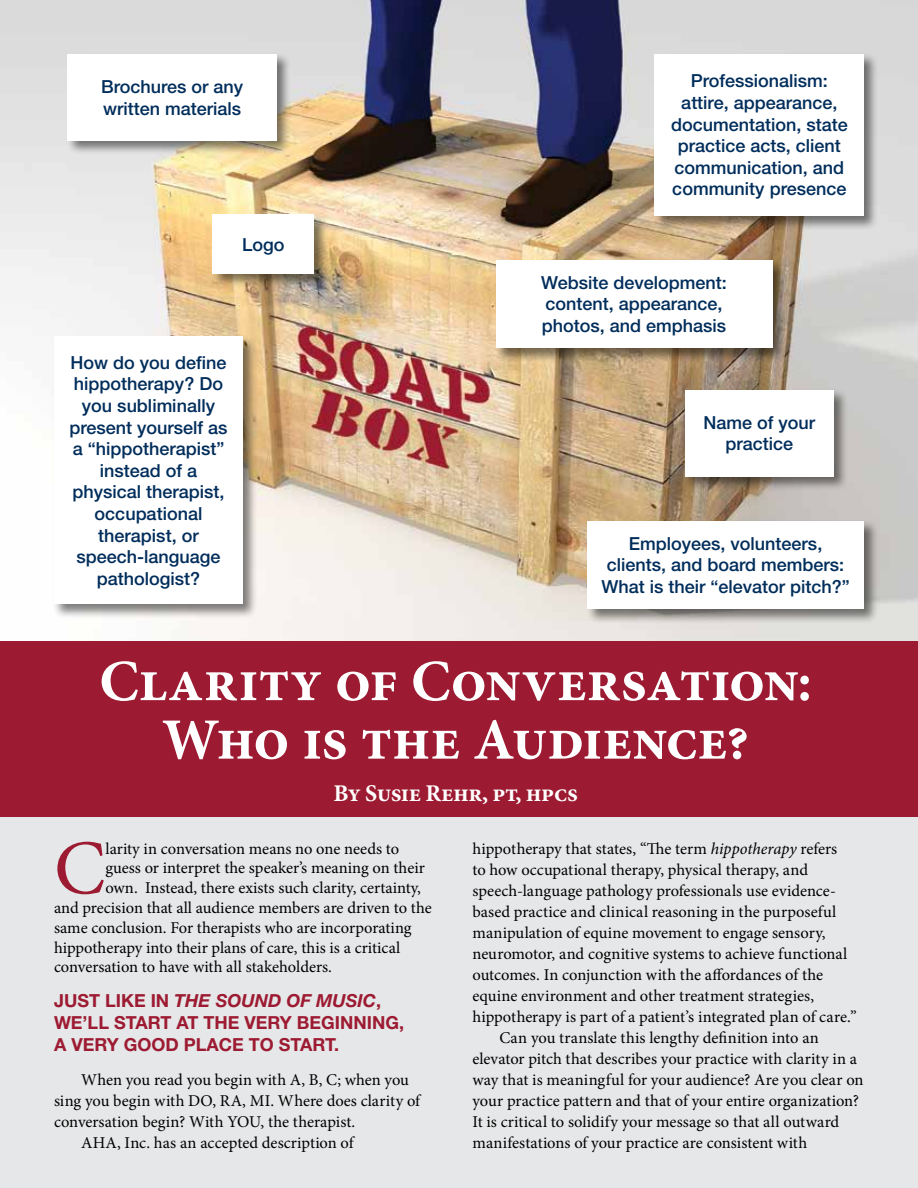
<style>
.page{position:relative;width:918px;height:1188px;background:#fff}
.page>*{position:absolute;margin:0;border:0;box-sizing:border-box;transform-origin:0 0}
.t1{font:77.4px "Minion Pro";color:#9d1b32}
.t2{font:700 58.5px/58.5px "Minion Pro";letter-spacing:-.01em;color:#fff;text-align:center}
.t3{font:700 24px "Minion Pro";letter-spacing:-.02em;color:#fff}
.t4{font:500 18px/21.6px "Helvetica Neue LT Std";color:#002d5b;text-align:center}
.t5{font:700 18px/21.6px "Helvetica Neue LT Std";color:#9d1b32}
.t6{font:16.5px "Minion Pro";letter-spacing:.005em;color:#000}
.s1{font-style:italic}
</style>
<div class="page">
<div style="left:0;top:817px;width:918px;height:371px;background:#e6e7e8"></div>
<img style="left:0;top:0;width:918px;height:642px">
<div style="left:0;top:642px;width:918px;height:175px;background:#9d1b32"></div>
<div style="left:66px;top:52px;width:226px;height:104px;background:#000;opacity:.5"></div>
<div style="left:68px;top:54px;width:209px;height:87px;background:#fff"></div>
<div style="left:684px;top:388px;width:165px;height:104px;background:#000;opacity:.5"></div>
<div style="left:685px;top:390px;width:149px;height:87px;background:#fff"></div>
<div style="left:653px;top:52px;width:226px;height:179px;background:#000;opacity:.5"></div>
<div style="left:655px;top:54px;width:209px;height:162px;background:#fff"></div>
<div style="left:52px;top:335px;width:206px;height:284px;background:#000;opacity:.5"></div>
<div style="left:54px;top:337px;width:189px;height:267px;background:#fff"></div>
<div style="left:494px;top:259px;width:293px;height:104px;background:#000;opacity:.5"></div>
<div style="left:496px;top:260px;width:276px;height:88px;background:#fff"></div>
<div style="left:586px;top:520px;width:293px;height:104px;background:#000;opacity:.5"></div>
<div style="left:587px;top:521px;width:277px;height:88px;background:#fff"></div>
<div style="left:211px;top:213px;width:118px;height:76px;background:#000;opacity:.5"></div>
<div style="left:213px;top:215px;width:101px;height:59px;background:#fff"></div>
<p class="t4" style="left:101px;top:76px;width:144px;text-align:left">Brochures or any written materials</p>
<p class="t4" style="left:242px;top:233px;width:44px">Logo</p>
<p class="t4" style="left:69px;top:351px;width:160px">How do you define hippotherapy? Do you subliminally present yourself as a “hippotherapist” instead of a physical therapist, occupational therapist, or speech-language pathologist?</p>
<p class="t4" style="left:671px;top:70px;width:178px">Professionalism: attire, appearance, documentation, state practice acts, client communication, and community presence</p>
<p class="t4" style="left:541px;top:271px;width:187px;text-align:left">Website development: content, appearance, photos, and emphasis</p>
<p class="t4" style="left:704px;top:411px;width:113px">Name of your practice</p>
<p class="t4" style="left:601px;top:532px;width:250px">Employees, volunteers, clients, and board members:<br>What is their “elevator pitch?”</p>
<h2 class="t2" style="left:99px;top:651px;width:714px">Clarity of Conversation:<br>Who is the Audience?</h2>
<h3 class="t3" style="left:333px;top:776px;width:246px">By Susie Rehr, pt, hpcs</h3>
<h1 class="t1" style="left:54px;top:817px;width:53px">C</h1>
<p class="t6" style="left:105px;top:837px;width:295px">larity in conversation means no one needs to</p>
<p class="t6" style="left:472px;top:837px;width:366px">hippotherapy that states, “The term <span class="s1">hippotherapy</span> refers</p>
<p class="t6" style="left:472px;top:858px;width:337px">to how occupational therapy, physical therapy, and</p>
<p class="t6" style="left:472px;top:879px;width:365px">speech-language pathology professionals use evidence-</p>
<p class="t6" style="left:472px;top:900px;width:365px">based practice and clinical reasoning in the purposeful</p>
<p class="t6" style="left:472px;top:921px;width:355px">manipulation of equine movement to engage sensory,</p>
<p class="t6" style="left:472px;top:942px;width:376px">neuromotor, and cognitive systems to achieve functional</p>
<p class="t6" style="left:472px;top:963px;width:352px">outcomes. In conjunction with the affordances of the</p>
<p class="t6" style="left:472px;top:984px;width:343px">equine environment and other treatment strategies,</p>
<p class="t6" style="left:472px;top:1005px;width:386px">hippotherapy is part of a patient’s integrated plan of care.”</p>
<p class="t6" style="left:499px;top:1026px;width:321px">Can you translate this lengthy definition into an</p>
<p class="t6" style="left:472px;top:1047px;width:386px">elevator pitch that describes your practice with clarity in a</p>
<p class="t6" style="left:472px;top:1068px;width:393px">way that is meaningful for your audience? Are you clear on</p>
<p class="t6" style="left:472px;top:1089px;width:388px">your practice pattern and that of your entire organization?</p>
<p class="t6" style="left:472px;top:1110px;width:368px">It is critical to solidify your message so that all outward</p>
<p class="t6" style="left:472px;top:1131px;width:336px">manifestations of your practice are consistent with</p>
<p class="t6" style="left:105px;top:857px;width:321px">guess or interpret the speaker’s meaning on their</p>
<p class="t6" style="left:105px;top:877px;width:317px">own. Instead, there exists such clarity, certainty,</p>
<p class="t6" style="left:54px;top:897px;width:379px">and precision that all audience members are driven to the</p>
<p class="t6" style="left:54px;top:916px;width:359px">same conclusion. For therapists who are incorporating</p>
<p class="t6" style="left:54px;top:936px;width:348px">hippotherapy into their plans of care, this is a critical</p>
<p class="t6" style="left:54px;top:956px;width:280px">conversation to have with all stakeholders.</p>
<p class="t5" style="left:54px;top:990px;width:352px">JUST LIKE IN <span class="s1">THE SOUND OF MUSIC</span>,<br>WE’LL START AT THE VERY BEGINNING,<br>A VERY GOOD PLACE TO START.</p>
<p class="t6" style="left:81px;top:1069px;width:329px">When you read you begin with A, B, C; when you</p>
<p class="t6" style="left:54px;top:1090px;width:368px">sing you begin with DO, RA, MI. Where does clarity of</p>
<p class="t6" style="left:54px;top:1111px;width:303px">conversation begin? With YOU, the therapist.</p>
<p class="t6" style="left:81px;top:1132px;width:274px">AHA, Inc. has an accepted description of</p>
</div>
